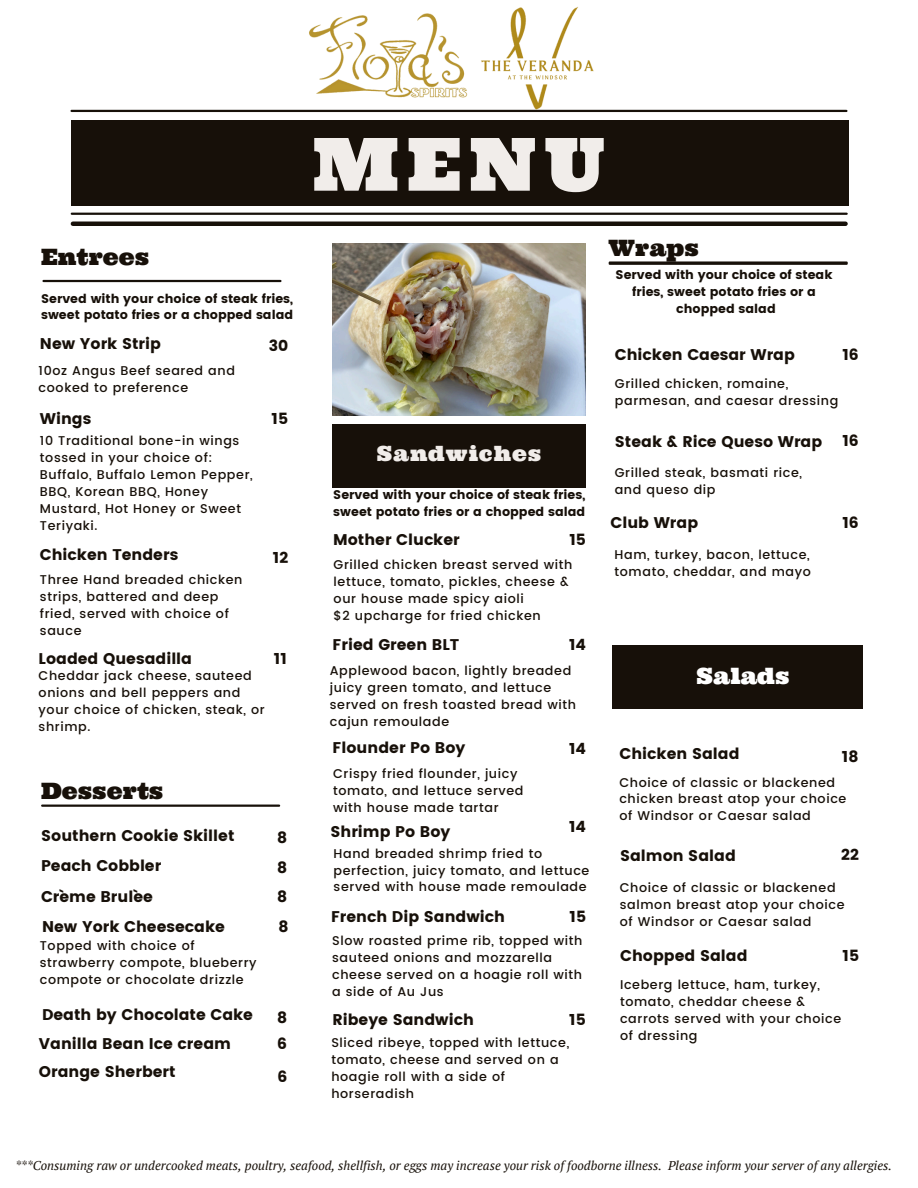
<style>
.page{position:relative;width:918px;height:1188px;background:#fff}
.page>*{position:absolute;margin:0;border:0;box-sizing:border-box;transform-origin:0 0}
.t1{font:73.2px "Ultra";color:#f1edea}
.t2{font:22.5px "Ultra";color:#171009}
.t3{font:22.5px "Ultra";color:#fff}
.t4{font:21px "Ultra";letter-spacing:.04em;color:#f1edea}
.t5{font:15.45px "Poppins";color:#171009}
.t6{font:500 12.75px/17px "Poppins";letter-spacing:.05em;color:#171009}
.t7{font:italic 12.75px "PT Serif";color:#171009}
.t8{font:12.45px/16.6px "Poppins";color:#171009}
</style>
<div class="page">
<img style="left:332px;top:243px;width:253px;height:172px">
<div style="left:71px;top:120px;width:777px;height:86px;background:#171009"></div>
<hr style="left:72px;top:213px;width:775px;height:2px;background:#171009">
<hr style="left:72px;top:110px;width:774px;height:2px;background:#171009">
<hr style="left:73px;top:222px;width:773px;height:4px;background:#171009">
<hr style="left:44px;top:280px;width:236px;height:2px;background:#171009">
<hr style="left:610px;top:263px;width:237px;height:2px;background:#171009">
<hr style="left:610px;top:261px;width:237px;height:3px;background:#171009">
<div style="left:332px;top:424px;width:254px;height:64px;background:#171009"></div>
<img style="left:295px;top:6px;width:315px;height:107px">
<hr style="left:42px;top:805px;width:237px;height:2px;background:#171009">
<div style="left:613px;top:646px;width:250px;height:63px;background:#171009"></div>
<h1 class="t1" style="left:313px;top:117px;width:294px">MENU</h1>
<h2 class="t2" style="left:41px;top:242px;width:110px">Entrees</h2>
<h4 class="t2" style="left:609px;top:233px;width:92px">Wraps</h4>
<h3 class="t8" style="left:41px;top:290px;width:254px">Served with your choice of steak fries, sweet potato fries or a chopped salad</h3>
<p class="t5" style="left:40px;top:335px;width:122px">New York Strip</p>
<p class="t6" style="left:39px;top:363px;width:198px">10oz Angus Beef seared and cooked to preference</p>
<h3 class="t5" style="left:40px;top:410px;width:53px">Wings</h3>
<h3 class="t6" style="left:40px;top:432px;width:214px">10 Traditional bone-in wings tossed in your choice of:<br>Buffalo, Buffalo Lemon Pepper,<br>BBQ, Korean BBQ, Honey<br>Mustard, Hot Honey or Sweet<br>Teriyaki.</h3>
<p class="t5" style="left:269px;top:337px;width:21px">30</p>
<p class="t5" style="left:272px;top:410px;width:18px">15</p>
<h3 class="t5" style="left:40px;top:546px;width:140px">Chicken Tenders</h3>
<p class="t5" style="left:273px;top:549px;width:17px">12</p>
<p class="t6" style="left:40px;top:571px;width:204px">Three Hand breaded chicken strips, battered and deep fried, served with choice of sauce</p>
<h3 class="t5" style="left:39px;top:649px;width:155px">Loaded Quesadilla</h3>
<p class="t5" style="left:274px;top:649px;width:15px">11</p>
<h4 class="t6" style="left:39px;top:667px;width:228px">Cheddar jack cheese, sauteed onions and bell peppers and your choice of chicken, steak, or shrimp.</h4>
<p class="t2" style="left:41px;top:777px;width:124px">Desserts</p>
<h4 class="t5" style="left:41px;top:827px;width:195px">Southern Cookie Skillet</h4>
<p class="t5" style="left:277px;top:828px;width:12px">8</p>
<h3 class="t5" style="left:41px;top:856px;width:122px">Peach Cobbler</h3>
<p class="t5" style="left:277px;top:859px;width:12px">8</p>
<h4 class="t5" style="left:41px;top:888px;width:113px">Cr`eme Brul`ee</h4>
<h4 class="t5" style="left:277px;top:888px;width:12px">8</h4>
<h3 class="t5" style="left:42px;top:917px;width:184px">New York Cheesecake</h3>
<p class="t5" style="left:279px;top:917px;width:12px">8</p>
<h3 class="t6" style="left:40px;top:937px;width:218px">Topped with choice of strawberry compote, blueberry compote or chocolate drizzle</h3>
<h4 class="t5" style="left:42px;top:1006px;width:213px">Death by Chocolate Cake</h4>
<h3 class="t5" style="left:277px;top:1008px;width:12px">8</h3>
<p class="t5" style="left:39px;top:1035px;width:194px">Vanilla Bean Ice cream</p>
<h4 class="t5" style="left:277px;top:1035px;width:11px">6</h4>
<h3 class="t5" style="left:39px;top:1063px;width:138px">Orange Sherbert</h3>
<p class="t5" style="left:277px;top:1068px;width:11px">6</p>
<h3 class="t4" style="left:377px;top:440px;width:166px">Sandwiches</h3>
<h4 class="t8" style="left:333px;top:487px;width:254px">Served with your choice of steak fries, sweet potato fries or a chopped salad</h4>
<h3 class="t5" style="left:333px;top:531px;width:128px">Mother Clucker</h3>
<h4 class="t5" style="left:569px;top:531px;width:18px">15</h4>
<h4 class="t6" style="left:334px;top:557px;width:240px">Grilled chicken breast served with lettuce, tomato, pickles, cheese &amp; our house made spicy aioli<br>$2 upcharge for fried chicken</h4>
<p class="t5" style="left:333px;top:636px;width:128px">Fried Green BLT</p>
<h3 class="t5" style="left:569px;top:636px;width:19px">14</h3>
<p class="t6" style="left:330px;top:662px;width:248px">Applewood bacon, lightly breaded juicy green tomato, and lettuce served on fresh toasted bread with cajun remoulade</p>
<h4 class="t5" style="left:333px;top:739px;width:134px">Flounder Po Boy</h4>
<h3 class="t6" style="left:333px;top:765px;width:192px">Crispy fried flounder, juicy tomato, and lettuce served with house made tartar</h3>
<h3 class="t5" style="left:331px;top:822px;width:121px">Shrimp Po Boy</h3>
<h2 class="t5" style="left:569px;top:739px;width:19px">14</h2>
<h3 class="t5" style="left:569px;top:818px;width:19px">14</h3>
<h3 class="t6" style="left:334px;top:845px;width:257px">Hand breaded shrimp fried to perfection, juicy tomato, and lettuce served with house made remoulade</h3>
<p class="t5" style="left:331px;top:908px;width:176px">French Dip Sandwich</p>
<h4 class="t6" style="left:332px;top:932px;width:252px">Slow roasted prime rib, topped with sauteed onions and mozzarella cheese served on a hoagie roll with a side of Au Jus</h4>
<h2 class="t5" style="left:570px;top:908px;width:18px">15</h2>
<h4 class="t5" style="left:332px;top:1010px;width:143px">Ribeye Sandwich</h4>
<h2 class="t6" style="left:331px;top:1034px;width:239px">Sliced ribeye, topped with lettuce, tomato, cheese and served on a hoagie roll with a side of horseradish</h2>
<h3 class="t5" style="left:569px;top:1010px;width:18px">15</h3>
<p class="t8" style="left:616px;top:267px;width:218px;text-align:center">Served with your choice of steak fries, sweet potato fries or a chopped salad</p>
<h4 class="t5" style="left:615px;top:346px;width:182px">Chicken Caesar Wrap</h4>
<h3 class="t5" style="left:842px;top:346px;width:18px">16</h3>
<h2 class="t6" style="left:615px;top:375px;width:225px">Grilled chicken, romaine, parmesan, and caesar dressing</h2>
<p class="t5" style="left:615px;top:432px;width:209px">Steak &amp; Rice Queso Wrap</p>
<h3 class="t6" style="left:615px;top:464px;width:189px">Grilled steak, basmati rice, and queso dip</h3>
<h4 class="t5" style="left:611px;top:513px;width:89px">Club Wrap</h4>
<p class="t6" style="left:615px;top:546px;width:198px">Ham, turkey, bacon, lettuce, tomato, cheddar, and mayo</p>
<p class="t5" style="left:842px;top:431px;width:18px">16</p>
<h4 class="t5" style="left:842px;top:514px;width:18px">16</h4>
<h4 class="t3" style="left:697px;top:661px;width:95px">Salads</h4>
<h4 class="t5" style="left:620px;top:745px;width:121px">Chicken Salad</h4>
<h3 class="t6" style="left:619px;top:774px;width:229px">Choice of classic or blackened chicken breast atop your choice of Windsor or Caesar salad</h3>
<p class="t5" style="left:842px;top:748px;width:18px">18</p>
<h3 class="t5" style="left:841px;top:846px;width:19px">22</h3>
<h4 class="t5" style="left:620px;top:847px;width:117px">Salmon Salad</h4>
<p class="t6" style="left:620px;top:879px;width:226px">Choice of classic or blackened salmon breast atop your choice of Windsor or Caesar salad</p>
<p class="t5" style="left:843px;top:947px;width:18px">15</p>
<h4 class="t5" style="left:620px;top:947px;width:129px">Chopped Salad</h4>
<h3 class="t6" style="left:620px;top:976px;width:223px">Iceberg lettuce, ham, turkey, tomato, cheddar cheese &amp; carrots served with your choice of dressing</h3>
<p class="t7" style="left:15px;top:1157px;width:878px">***Consuming raw or undercooked meats, poultry, seafood, shellfish, or eggs may increase your risk of foodborne illness. Please inform your server of any allergies.</p>
</div>
